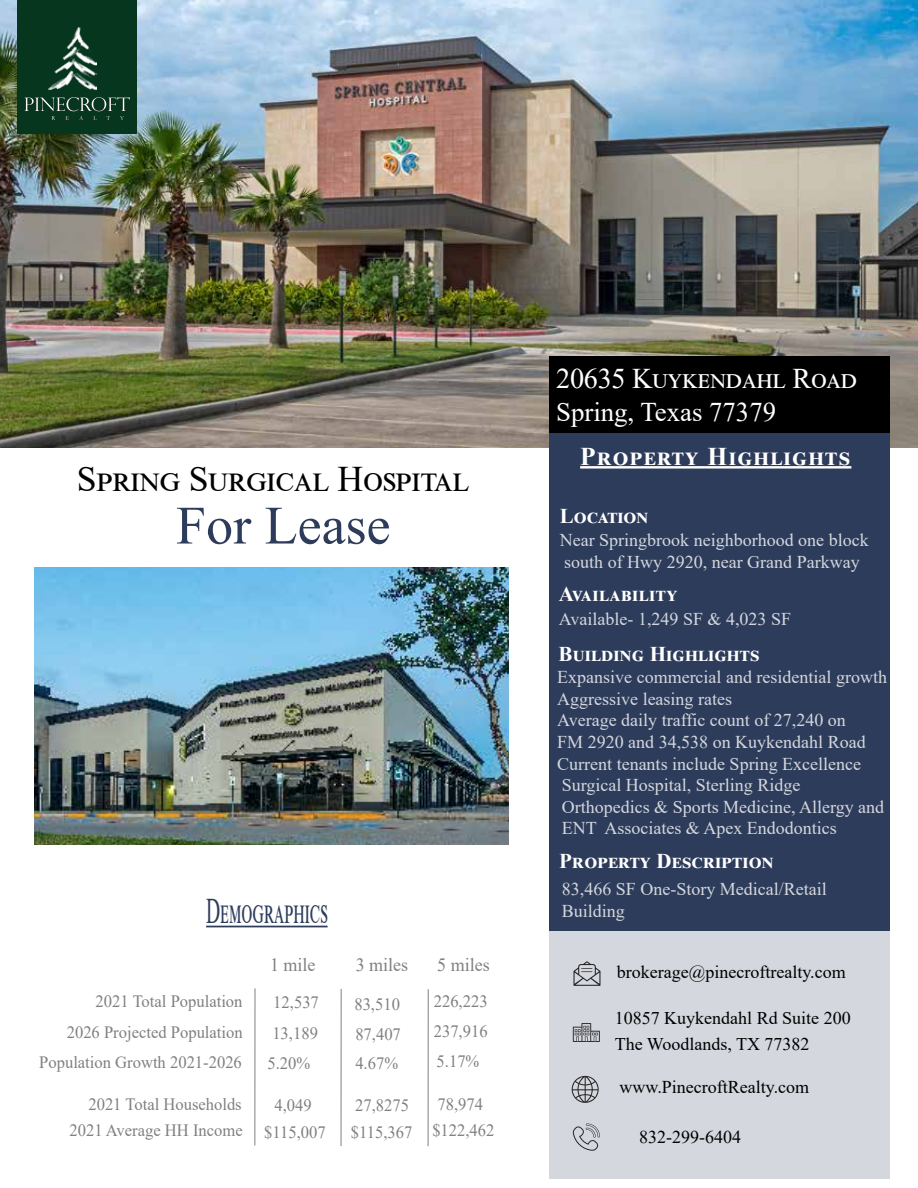
<style>
.page{position:relative;width:918px;height:1188px;background:#fff}
.page>*{position:absolute;margin:0;border:0;box-sizing:border-box;transform-origin:0 0}
.t1{font:54px "Times New Roman";color:#2d3c5b}
.t2{font:36px "Times New Roman";letter-spacing:-.01em;color:#000}
.t3{font:36px "Times New Roman";color:#2d3c5b;scale:.55 1}
.t4{font:28.5px "Times New Roman";letter-spacing:-.01em;color:#fff}
.t5{font:27px "Times New Roman";color:#fff}
.t6{font:700 25.5px "Times New Roman";letter-spacing:.05em;color:#fff}
.t7{font:700 21px "Times New Roman";letter-spacing:.01em;color:#fff}
.t8{font:18.75px "Times New Roman";color:#808083;scale:.96 1}
.t9{font:18px/21.6px "Times New Roman";color:#d4d7dd}
.t10{font:18px "Times New Roman";color:#000}
.t11{font:17.85px/26px "Times New Roman";color:#000}
.t12{font:17.25px/30.8px "Times New Roman";color:#808083;text-align:right;scale:.96 1}
</style>
<div class="page">
<img style="left:35px;top:567px;width:474px;height:277px">
<div style="left:549px;top:929px;width:341px;height:250px;background:#d4d7dd"></div>
<img style="left:0;top:0;width:918px;height:448px">
<div style="left:17px;top:0;width:120px;height:133px;background:#06361e"></div>
<svg style="left:24px;top:97px;width:106px;height:23px"></svg>
<div style="left:549px;top:356px;width:341px;height:77px;background:#000"></div>
<div style="left:549px;top:433px;width:341px;height:498px;background:#2d3c5b"></div>
<hr style="left:580px;top:466px;width:271px;height:3px;background:#fff">
<svg style="left:573px;top:1023px;width:27px;height:19px"></svg>
<svg style="left:572px;top:1076px;width:27px;height:27px"></svg>
<svg style="left:573px;top:1123px;width:27px;height:28px"></svg>
<svg style="left:573px;top:961px;width:28px;height:25px"></svg>
<hr style="left:206px;top:926px;width:122px;height:1px;background:#2d3c5b">
<img style="left:49px;top:27px;width:47px;height:63px">
<h2 class="t2" style="left:77px;top:454px;width:394px">SPRING SURGICAL HOSPITAL</h2>
<h1 class="t1" style="left:176px;top:487px;width:216px">For Lease</h1>
<h2 class="t3" style="left:206px;top:885px;width:222px">DEMOGRAPHICS</h2>
<p class="t8" style="left:270px;top:951px;width:49px">1 mile</p>
<p class="t8" style="left:356px;top:951px;width:56px">3 miles</p>
<p class="t8" style="left:437px;top:951px;width:56px">5 miles</p>
<p class="t12" style="left:67px;top:985px;width:185px">2021 Total Population<br>2026 Projected Population</p>
<p class="t12" style="left:273px;top:987px;width:49px">12,537</p>
<p class="t12" style="left:354px;top:988px;width:49px">83,510</p>
<p class="t12" style="left:434px;top:985px;width:58px">226,223</p>
<p class="t12" style="left:272px;top:1017px;width:49px">13,189</p>
<p class="t12" style="left:355px;top:1018px;width:49px">87,407</p>
<p class="t12" style="left:434px;top:1015px;width:58px">237,916</p>
<p class="t12" style="left:39px;top:1047px;width:213px">Population Growth 2021-2026</p>
<p class="t12" style="left:268px;top:1047px;width:46px">5.20%</p>
<p class="t12" style="left:355px;top:1047px;width:46px">4.67%</p>
<p class="t12" style="left:437px;top:1046px;width:46px">5.17%</p>
<p class="t12" style="left:69px;top:1090px;width:182px;line-height:26.7px">2021 Total Households<br>2021 Average HH Income</p>
<p class="t12" style="left:275px;top:1089px;width:40px">4,049</p>
<p class="t12" style="left:355px;top:1089px;width:58px">27,8275</p>
<p class="t12" style="left:437px;top:1088px;width:49px">78,974</p>
<p class="t12" style="left:264px;top:1116px;width:66px">$115,007</p>
<p class="t12" style="left:351px;top:1115px;width:151px">$115,367 $122,462</p>
<h3 class="t4" style="left:556px;top:359px;width:303px">20635 KUYKENDAHL ROAD</h3>
<h3 class="t5" style="left:556px;top:392px;width:221px">Spring, Texas 77379</h3>
<h3 class="t6" style="left:580px;top:438px;width:271px">PROPERTY HIGHLIGHTS</h3>
<p class="t7" style="left:560px;top:500px;width:90px">LOCATION</p>
<p class="t9" style="left:560px;top:529px;width:310px">Near Springbrook neighborhood one block south of Hwy 2920, near Grand Parkway</p>
<p class="t7" style="left:559px;top:579px;width:120px">AVAILABILITY</p>
<p class="t9" style="left:559px;top:607px;width:234px">Available- 1,249 SF &amp; 4,023 SF</p>
<p class="t7" style="left:559px;top:639px;width:203px">BUILDING HIGHLIGHTS</p>
<p class="t9" style="left:557px;top:666px;width:331px">Expansive commercial and residential growth Aggressive leasing rates<br>Average daily traffic count of 27,240 on<br>FM 2920 and 34,538 on Kuykendahl Road Current tenants include Spring Excellence Surgical Hospital, Sterling Ridge Orthopedics &amp; Sports Medicine, Allergy and ENT Associates &amp; Apex Endodontics</p>
<p class="t7" style="left:559px;top:846px;width:216px">PROPERTY DESCRIPTION</p>
<p class="t9" style="left:562px;top:878px;width:266px">83,466 SF One-Story Medical/Retail<br>Building</p>
<p class="t10" style="left:617px;top:960px;width:230px">brokerage@pinecroftrealty.com</p>
<p class="t11" style="left:615px;top:1005px;width:237px">10857 Kuykendahl Rd Suite 200<br>The Woodlands, TX 77382</p>
<p class="t10" style="left:620px;top:1074px;width:191px">www.PinecroftRealty.com</p>
<p class="t10" style="left:639px;top:1124px;width:103px">832-299-6404</p>
</div>
